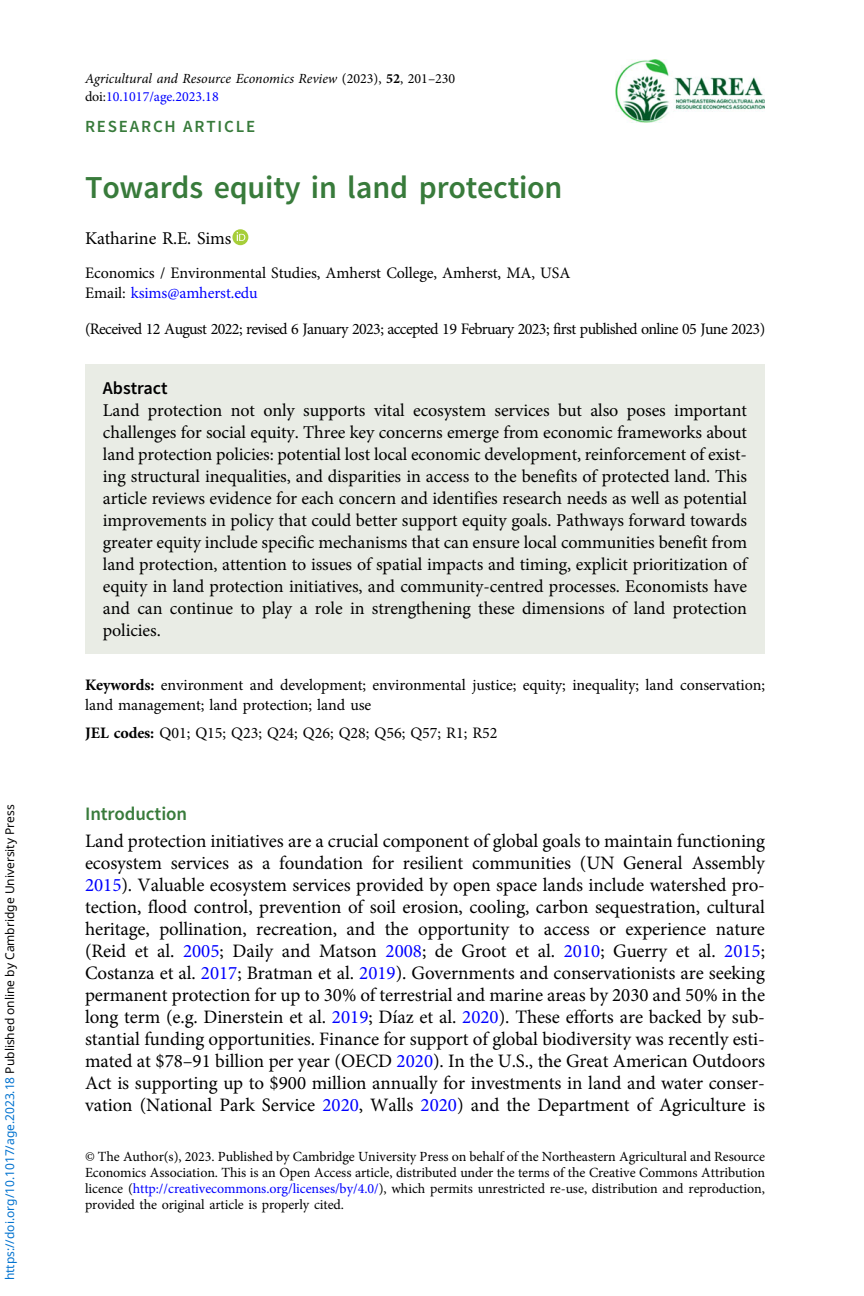
<style>
.page{position:relative;width:864px;height:1296px;background:#fff}
.page>*{position:absolute;margin:0;border:0;box-sizing:border-box;transform-origin:0 0}
.t1{font:32px "Adv OT031 da 8 bf";color:#387b3b}
.t2{font:19px/22px "Adv OT1 ef 757 c 0";color:#000;text-align:justify}
.t3{font:19px "Adv OT031 da 8 bf";color:#387b3b}
.t4{font:18px/22px "Adv OT1 ef 757 c 0";color:#000;text-align:justify}
.t5{font:18px "Adv OT031 da 8 bf";color:#000}
.t6{font:17px "Adv OT031 da 8 bf";letter-spacing:.11em;color:#387b3b}
.t7{font:16px/20px "Adv OT1 ef 757 c 0";color:#000}
.t8{font:16px "Adv OT1 ef 757 c 0";letter-spacing:-.035em;color:#000}
.t9{font:14px/16px "Adv OT1 ef 757 c 0";color:#000;text-align:justify}
.t10{font:14px "Adv OT7 d 6 df 7 ab.I";color:#000}
.t11{font:14px "Adv OT1 ef 757 c 0";color:#00f}
.t12{font:12px "Noto Sans";color:#000}
.s1{color:#0172cf}
.s2{font-family:"Adv OT1 ef 757 c 0"}
.s3{font-family:"Adv O Tb 65 e 897 d.B"}
.s4{color:#000}
.s5{color:#00f}
.s6{font-style:inherit}
</style>
<div class="page">
<svg style="left:232px;top:229px;width:16px;height:16px"></svg>
<svg style="left:237px;top:232px;width:8px;height:9px"></svg>
<div style="left:85px;top:364px;width:680px;height:290px;background:#e9ece5"></div>
<img style="left:616px;top:60px;width:149px;height:62px">
<p class="t12" style="left:1px;top:1280px;width:477px;rotate:-90deg"><span class="s1">https://doi.org/10.1017/age.2023.18</span> Published online by Cambridge University Press</p>
<p class="t10" style="left:85px;top:73px;width:372px">Agricultural and Resource Economics Review <span class="s2">(2023),</span> <span class="s3">52</span><span class="s2">, 201</span><span class="s2">–</span><span class="s2">230</span></p>
<p class="t11" style="left:85px;top:91px;width:135px"><span class="s4">doi:</span>10.1017/age.2023.18</p>
<p class="t6" style="left:85px;top:120px;width:172px">RESEARCH ARTICLE</p>
<h1 class="t1" style="left:85px;top:175px;width:479px">Towards equity in land protection</h1>
<p class="t4" style="left:85px;top:228px;width:148px">Katharine R.E. Sims</p>
<p class="t7" style="left:85px;top:264px;width:487px">Economics / Environmental Studies, Amherst College, Amherst, MA, USA<br>Email: <span class="s5">ksims@amherst.edu</span></p>
<p class="t8" style="left:85px;top:322px;width:682px">(Received 12 August 2022; revised 6 January 2023; accepted 19 February 2023; first published online 05 June 2023)</p>
<p class="t5" style="left:103px;top:381px;width:66px">Abstract</p>
<p class="t4" style="left:103px;top:400px;width:646px">Land protection not only supports vital ecosystem services but also poses important challenges for social equity. Three key concerns emerge from economic frameworks about land protection policies: potential lost local economic development, reinforcement of exist&shy;ing structural inequalities, and disparities in access to the benefits of protected land. This article reviews evidence for each concern and identifies research needs as well as potential improvements in policy that could better support equity goals. Pathways forward towards greater equity include specific mechanisms that can ensure local communities benefit from land protection, attention to issues of spatial impacts and timing, explicit prioritization of equity in land protection initiatives, and community-centred processes. Economists have and can continue to play a role in strengthening these dimensions of land protection policies.</p>
<p class="t7" style="left:85px;top:676px;width:681px"><span class="s3">Keywords:</span> environment and development; environmental justice; equity; inequality; land conservation; land management; land protection; land use</p>
<p class="t7" style="left:85px;top:724px;width:414px"><span class="s3">JEL codes:</span> Q01; Q15; Q23; Q24; Q26; Q28; Q56; Q57; R1; R52</p>
<p class="t3" style="left:85px;top:806px;width:104px">Introduction</p>
<p class="t2" style="left:85px;top:831px;width:681px">Land protection initiatives are a crucial component of global goals to maintain functioning ecosystem services as a foundation for resilient communities (UN General Assembly <span class="s5">2015</span>). Valuable ecosystem services provided by open space lands include watershed pro&shy;tection, flood control, prevention of soil erosion, cooling, carbon sequestration, cultural heritage, pollination, recreation, and the opportunity to access or experience nature (Reid et al. <span class="s5">2005</span>; Daily and Matson <span class="s5">2008</span>; de Groot et al. <span class="s5">2010</span>; Guerry et al. <span class="s5">2015</span>; Costanza et al. <span class="s5">2017</span>; Bratman et al. <span class="s5">2019</span>). Governments and conservationists are seeking permanent protection for up to 30% of terrestrial and marine areas by 2030 and 50% in the long term (e.g. Dinerstein et al. <span class="s5">2019</span>; Díaz et al. <span class="s5">2020</span>). These efforts are backed by sub&shy;stantial funding opportunities. Finance for support of global biodiversity was recently esti&shy;mated at $78<span class="s6">–</span>91 billion per year (OECD <span class="s5">2020</span>). In the U.S., the Great American Outdoors Act is supporting up to $900 million annually for investments in land and water conser&shy;vation (National Park Service <span class="s5">2020</span>, Walls <span class="s5">2020</span>) and the Department of Agriculture is</p>
<p class="t9" style="left:85px;top:1150px;width:681px">© The Author(s), 2023. Published by Cambridge University Press on behalf of the Northeastern Agricultural and Resource Economics Association. This is an Open Access article, distributed under the terms of the Creative Commons Attribution licence (<span class="s5">http://creativecommons.org/licenses/by/4.0/</span>), which permits unrestricted re-use, distribution and reproduction, provided the original article is properly cited.</p>
</div>
